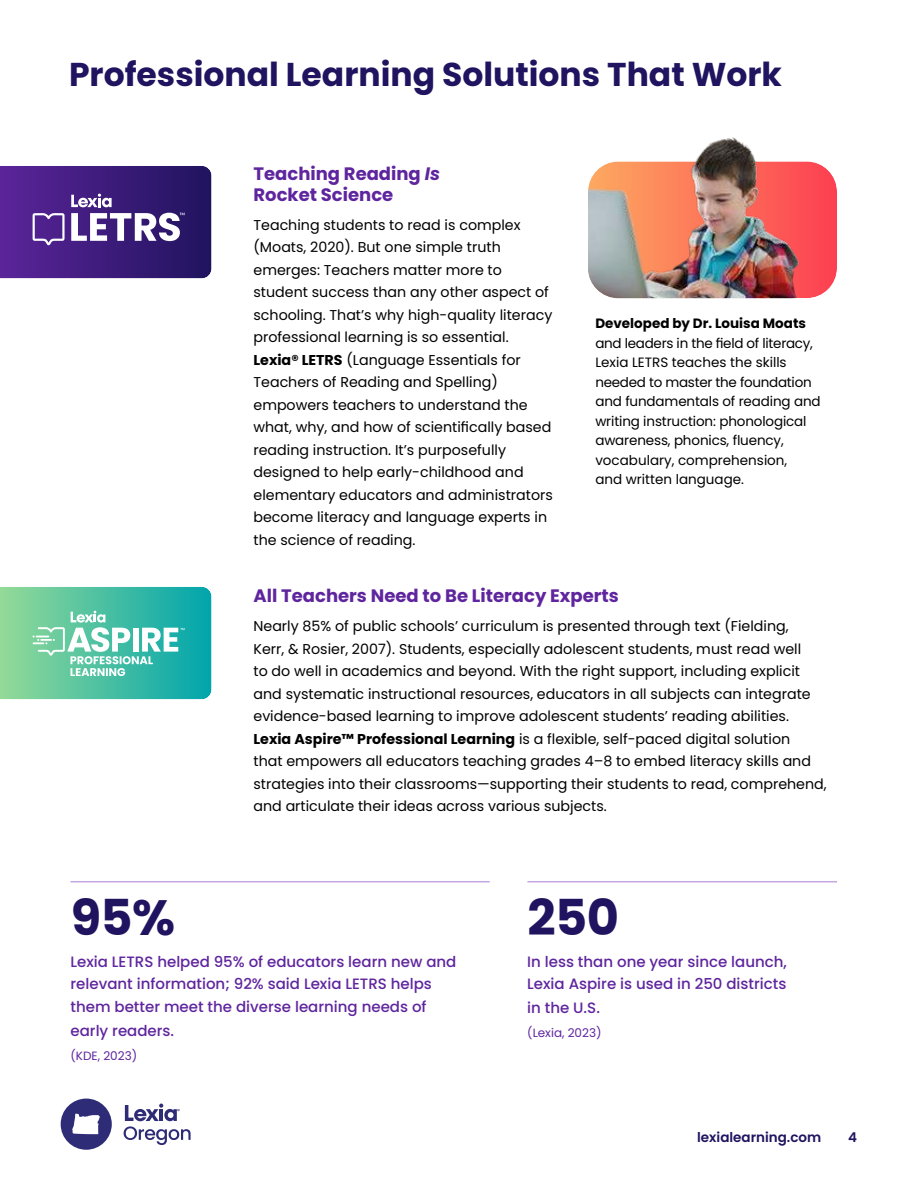
<style>
.page{position:relative;width:918px;height:1188px;background:#fff}
.page>*{position:absolute;margin:0;border:0;box-sizing:border-box;transform-origin:0 0}
.t1{font:700 49.5px "Poppins";color:#20135f}
.t2{font:700 33px "Poppins";color:#20135f}
.t3{font:700 18px/21px "Poppins";color:#5f259e}
.t4{font:500 15px/22.5px "Poppins";color:#5f259e}
.t5{font:14.25px/22.5px "Poppins";color:#000}
.t6{font:13.5px/19.5px "Poppins";letter-spacing:-.01em;color:#000}
.t7{font:700 13.5px "Poppins";color:#000}
.t8{font:600 13.5px "Poppins";color:#20135f}
.t9{font:12px "Poppins";color:#5f259e}
.s1{font-style:italic}
.s2{font-weight:700}
</style>
<div class="page">
<svg style="left:124px;top:1104px;width:67px;height:41px"></svg>
<svg style="left:61px;top:1099px;width:51px;height:51px"></svg>
<img style="left:0;top:166px;width:212px;height:112px">
<img style="left:0;top:587px;width:212px;height:112px">
<svg style="left:71px;top:194px;width:41px;height:13px"></svg>
<svg style="left:33px;top:213px;width:32px;height:32px"></svg>
<svg style="left:71px;top:213px;width:114px;height:28px"></svg>
<svg style="left:33px;top:611px;width:152px;height:65px"></svg>
<img style="left:811px;top:162px;width:26px;height:136px">
<img style="left:588px;top:137px;width:223px;height:161px">
<hr style="left:70px;top:881px;width:420px;height:1px;background:#c4a7e1">
<hr style="left:527px;top:881px;width:310px;height:1px;background:#c4a7e1">
<h2 class="t2" style="left:69px;top:55px;width:715px">Professional Learning Solutions That Work</h2>
<p class="t3" style="left:254px;top:163px;width:188px">Teaching Reading <span class="s1">Is<br></span>Rocket Science</p>
<p class="t5" style="left:254px;top:214px;width:301px">Teaching students to read is complex (Moats, 2020). But one simple truth emerges: Teachers matter more to student success than any other aspect of schooling. That’s why high-quality literacy professional learning is so essential.<br><span class="s2">Lexia® LETRS</span> (Language Essentials for Teachers of Reading and Spelling) empowers teachers to understand the what, why, and how of scientifically based reading instruction. It’s purposefully designed to help early-childhood and elementary educators and administrators become literacy and language experts in the science of reading.</p>
<p class="t3" style="left:254px;top:585px;width:367px">All Teachers Need to Be Literacy Experts</p>
<p class="t5" style="left:254px;top:615px;width:575px">Nearly 85% of public schools’ curriculum is presented through text (Fielding,<br>Kerr, &amp; Rosier, 2007). Students, especially adolescent students, must read well<br>to do well in academics and beyond. With the right support, including explicit and systematic instructional resources, educators in all subjects can integrate evidence-based learning to improve adolescent students’ reading abilities.<br><span class="s2">Lexia Aspire™ Professional Learning</span> is a flexible, self-paced digital solution<br>that empowers all educators teaching grades 4–8 to embed literacy skills and strategies into their classrooms—supporting their students to read, comprehend, and articulate their ideas across various subjects.</p>
<p class="t7" style="left:595px;top:315px;width:212px">Developed by Dr. Louisa Moats</p>
<p class="t6" style="left:595px;top:333px;width:227px">and leaders in the field of literacy,<br>Lexia LETRS teaches the skills needed to master the foundation and fundamentals of reading and writing instruction: phonological awareness, phonics, fluency, vocabulary, comprehension,<br>and written language.</p>
<h1 class="t1" style="left:71px;top:888px;width:106px">95%</h1>
<p class="t4" style="left:70px;top:952px;width:387px">Lexia LETRS helped 95% of educators learn new and relevant information; 92% said Lexia LETRS helps them better meet the diverse learning needs of</p>
<p class="t4" style="left:70px;top:1021px;width:105px">early readers.</p>
<p class="t9" style="left:70px;top:1049px;width:68px">(KDE, 2023)</p>
<h1 class="t1" style="left:527px;top:888px;width:93px">250</h1>
<p class="t4" style="left:527px;top:952px;width:261px">In less than one year since launch,<br>Lexia Aspire is used in 250 districts</p>
<p class="t4" style="left:527px;top:998px;width:74px">in the U.S.</p>
<p class="t9" style="left:527px;top:1026px;width:76px">(Lexia, 2023)</p>
<p class="t8" style="left:697px;top:1132px;width:126px">lexialearning.com</p>
<p class="t8" style="left:848px;top:1132px;width:10px">4</p>
</div>
